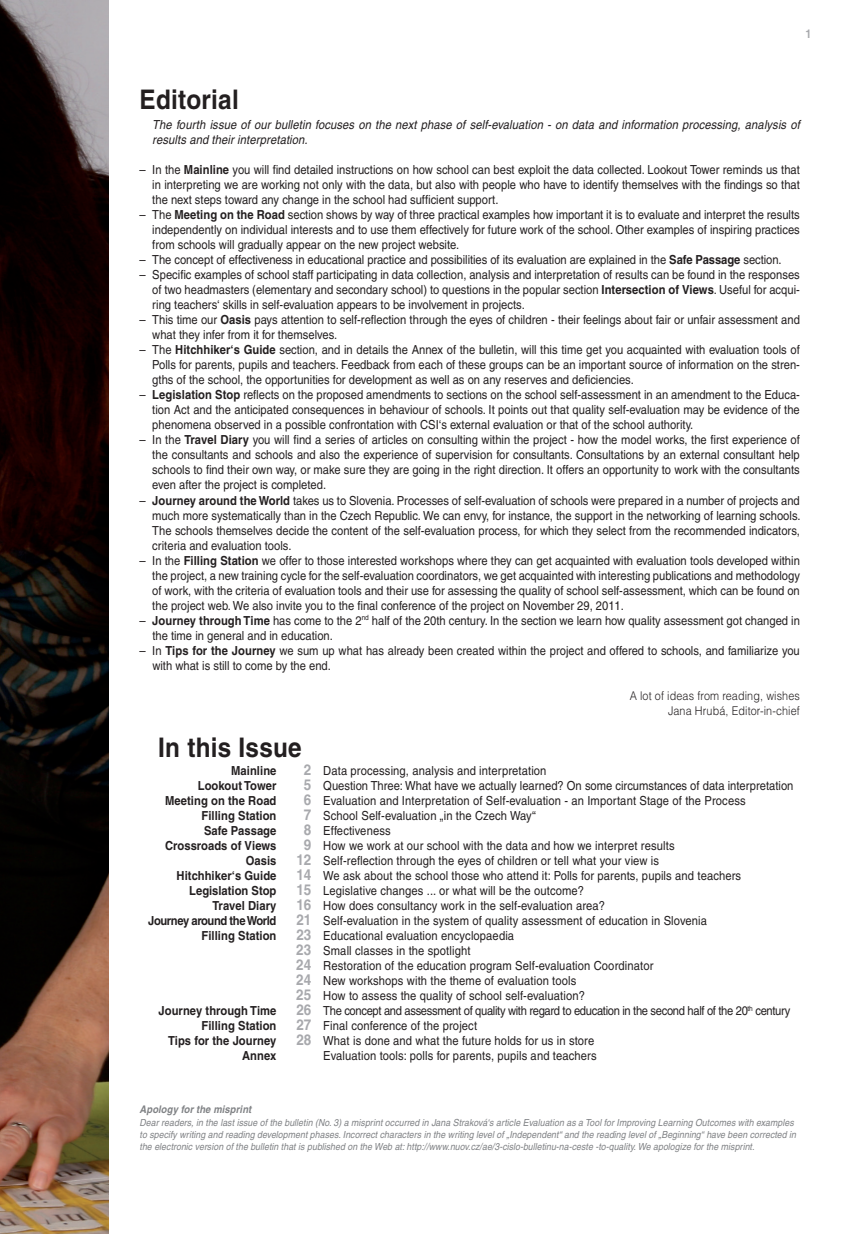
<style>
.page{position:relative;width:851px;height:1234px;background:#fff}
.page>*{position:absolute;margin:0;border:0;box-sizing:border-box;transform-origin:0 0}
.t1{font:700 27px "Helvetica CE";letter-spacing:.01em;color:#231f20;scale:.9 1}
.t2{font:700 15px/15px "Helvetica CE";letter-spacing:.005em;color:#a8a9ad;text-align:center;scale:.9 1}
.t3{font:12.45px/15px "Helvetica CE";color:#231f20;text-align:justify;scale:.9 1}
.t4{font:700 12.45px "Helvetica CE";letter-spacing:.005em;color:#231f20;scale:.9 1}
.t5{font:italic 12.45px/15px "Helvetica CE";letter-spacing:.01em;color:#231f20;scale:.9 1}
.t6{font:12.45px "Helvetica CE";letter-spacing:-.03em;color:#231f20;scale:.9 1}
.t7{font:700 12.45px "Helvetica CE";letter-spacing:-.035em;color:#231f20;scale:.9 1}
.t8{font:300 12px/15px "Helvetica CE";letter-spacing:.01em;color:#231f20;text-align:right;scale:.9 1}
.t9{font:700 12px "Helvetica CE";color:#a8a9ad;scale:.9 1}
.t10{font:italic 700 10.5px "Helvetica CE";letter-spacing:.01em;color:#808285;scale:.9 1}
.t11{font:italic 9.75px/12px "Helvetica CE";letter-spacing:.005em;color:#808285;scale:.9 1}
.s1{font-weight:700}
</style>
<div class="page">
<img style="left:0;top:0;width:108px;height:1233px">
<h1 class="t1" style="left:139px;top:83px;width:112px">Editorial</h1>
<p class="t9" style="left:805px;top:26px;width:8px">1</p>
<p class="t5" style="left:152px;top:117px;width:721px">The fourth issue of our bulletin focuses on the next phase of self-evaluation - on data and information processing, analysis of results and their interpretation.</p>
<p class="t3" style="left:152px;top:162px;width:721px;text-indent:-13px">– In the <span class="s1">Mainline</span> you will find detailed instructions on how school can best exploit the data collected. Lookout Tower reminds us that in interpreting we are working not only with the data, but also with people who have to identify themselves with the findings so that the next steps toward any change in the school had sufficient support.</p>
<p class="t3" style="left:152px;top:207px;width:720px;text-indent:-13px">– The <span class="s1">Meeting on the Road</span> section shows by way of three practical examples how important it is to evaluate and interpret the results independently on individual interests and to use them effectively for future work of the school. Other examples of inspiring practices from schools will gradually appear on the new project website.</p>
<p class="t3" style="left:139px;top:252px;width:715px">– The concept of effectiveness in educational practice and possibilities of its evaluation are explained in the <span class="s1">Safe Passage</span> section.</p>
<p class="t3" style="left:152px;top:267px;width:721px;text-indent:-13px">– Specific examples of school staff participating in data collection, analysis and interpretation of results can be found in the responses of two headmasters (elementary and secondary school) to questions in the popular section <span class="s1">Intersection of Views</span>. Useful for acqui&shy;ring teachers‘ skills in self-evaluation appears to be involvement in projects.</p>
<p class="t3" style="left:152px;top:312px;width:721px;text-indent:-13px">– This time our <span class="s1">Oasis</span> pays attention to self-reflection through the eyes of children - their feelings about fair or unfair assessment and what they infer from it for themselves.</p>
<p class="t3" style="left:152px;top:342px;width:721px;text-indent:-13px">– The <span class="s1">Hitchhiker‘s Guide</span> section, and in details the Annex of the bulletin, will this time get you acquainted with evaluation tools of Polls for parents, pupils and teachers. Feedback from each of these groups can be an important source of information on the stren&shy;gths of the school, the opportunities for development as well as on any reserves and deficiencies.</p>
<p class="t3" style="left:152px;top:387px;width:721px;text-indent:-13px">– <span class="s1">Legislation Stop</span> reflects on the proposed amendments to sections on the school self-assessment in an amendment to the Educa&shy;tion Act and the anticipated consequences in behaviour of schools. It points out that quality self-evaluation may be evidence of the phenomena observed in a possible confrontation with CSI‘s external evaluation or that of the school authority.</p>
<p class="t3" style="left:152px;top:432px;width:721px;text-indent:-13px">– In the <span class="s1">Travel Diary</span> you will find a series of articles on consulting within the project - how the model works, the first experience of the consultants and schools and also the experience of supervision for consultants. Consultations by an external consultant help schools to find their own way, or make sure they are going in the right direction. It offers an opportunity to work with the consultants even after the project is completed.</p>
<p class="t3" style="left:152px;top:492px;width:721px;text-indent:-13px">– <span class="s1">Journey around the World</span> takes us to Slovenia. Processes of self-evaluation of schools were prepared in a number of projects and much more systematically than in the Czech Republic. We can envy, for instance, the support in the networking of learning schools.<br>The schools themselves decide the content of the self-evaluation process, for which they select from the recommended indicators, criteria and evaluation tools.</p>
<p class="t3" style="left:152px;top:552px;width:721px;text-indent:-13px">– In the <span class="s1">Filling Station</span> we offer to those interested workshops where they can get acquainted with evaluation tools developed within the project, a new training cycle for the self-evaluation coordinators, we get acquainted with interesting publications and methodology of work, with the criteria of evaluation tools and their use for assessing the quality of school self-assessment, which can be found on the project web. We also invite you to the final conference of the project on November 29, 2011.</p>
<p class="t3" style="left:152px;top:612px;width:721px;text-indent:-13px">– <span class="s1">Journey through Time</span> has come to the 2<sup>nd</sup> half of the 20th century. In the section we learn how quality assessment got changed in the time in general and in education.</p>
<p class="t3" style="left:152px;top:642px;width:720px;text-indent:-13px">– In <span class="s1">Tips for the Journey</span> we sum up what has already been created within the project and offered to schools, and familiarize you with what is still to come by the end.</p>
<h1 class="t1" style="left:158px;top:730px;width:161px">In this Issue</h1>
<p class="t8" style="left:629px;top:687px;width:191px">A lot of ideas from reading, wishes<br>Jana Hrubá, Editor-in-chief</p>
<p class="t2" style="left:296px;top:761px;width:18px">2<br>5<br>6<br>7<br>8<br>9<br>12<br>14<br>15<br>16<br>21<br>23<br>23<br>24<br>24<br>25<br>26<br>27<br>28</p>
<p class="t4" style="left:231px;top:762px;width:52px">Mainline</p>
<p class="t3" style="left:323px;top:762px;width:249px">Data processing, analysis and interpretation</p>
<p class="t4" style="left:198px;top:777px;width:89px">Lookout Tower</p>
<p class="t3" style="left:323px;top:777px;width:524px">Question Three: What have we actually learned? On some circumstances of data interpretation</p>
<p class="t4" style="left:165px;top:792px;width:125px">Meeting on the Road</p>
<p class="t3" style="left:323px;top:792px;width:471px">Evaluation and Interpretation of Self-evaluation - an Important Stage of the Process</p>
<p class="t4" style="left:201px;top:807px;width:85px">Filling Station</p>
<p class="t3" style="left:323px;top:807px;width:237px">School Self-evaluation „in the Czech Way“</p>
<p class="t4" style="left:204px;top:822px;width:82px">Safe Passage</p>
<p class="t3" style="left:323px;top:822px;width:76px">Effectiveness</p>
<p class="t4" style="left:165px;top:837px;width:125px">Crossroads of Views</p>
<p class="t3" style="left:323px;top:837px;width:392px">How we work at our school with the data and how we interpret results</p>
<p class="t4" style="left:246px;top:852px;width:36px">Oasis</p>
<p class="t3" style="left:323px;top:852px;width:374px">Self-reflection through the eyes of children or tell what your view is</p>
<p class="t4" style="left:176px;top:867px;width:112px">Hitchhiker‘s Guide</p>
<p class="t3" style="left:323px;top:867px;width:466px">We ask about the school those who attend it: Polls for parents, pupils and teachers</p>
<p class="t4" style="left:189px;top:882px;width:98px">Legislation Stop</p>
<p class="t3" style="left:323px;top:882px;width:291px">Legislative changes ... or what will be the outcome?</p>
<p class="t4" style="left:212px;top:897px;width:72px">Travel Diary</p>
<p class="t3" style="left:323px;top:897px;width:315px">How does consultancy work in the self-evaluation area?</p>
<p class="t7" style="left:148px;top:912px;width:144px">Journey around the World</p>
<p class="t3" style="left:323px;top:912px;width:428px">Self-evaluation in the system of quality assessment of education in Slovenia</p>
<p class="t4" style="left:201px;top:927px;width:85px">Filling Station</p>
<p class="t3" style="left:323px;top:927px;width:368px;text-align:left">Educational evaluation encyclopaedia<br>Small classes in the spotlight<br>Restoration of the education program Self-evaluation Coordinator New workshops with the theme of evaluation tools<br>How to assess the quality of school self-evaluation?</p>
<p class="t4" style="left:158px;top:1002px;width:132px">Journey through Time</p>
<p class="t6" style="left:323px;top:1003px;width:520px">The concept and assessment of quality with regard to education in the second half of the 20<sup>th</sup> century</p>
<p class="t4" style="left:201px;top:1017px;width:85px">Filling Station</p>
<p class="t3" style="left:323px;top:1017px;width:172px">Final conference of the project</p>
<p class="t4" style="left:168px;top:1032px;width:122px">Tips for the Journey</p>
<p class="t3" style="left:323px;top:1032px;width:303px">What is done and what the future holds for us in store</p>
<p class="t4" style="left:242px;top:1047px;width:40px">Annex</p>
<p class="t3" style="left:323px;top:1047px;width:305px">Evaluation tools: polls for parents, pupils and teachers</p>
<p class="t10" style="left:139px;top:1102px;width:126px">Apology for the misprint</p>
<p class="t11" style="left:139px;top:1116px;width:731px">Dear readers, in the last issue of the bulletin (No. 3) a misprint occurred in Jana Straková‘s article Evaluation as a Tool for Improving Learning Outcomes with examples to specify writing and reading development phases. Incorrect characters in the writing level of „Independent“ and the reading level of „Beginning“ have been corrected in the electronic version of the bulletin that is published on the Web at: http://www.nuov.cz/ae/3-cislo-bulletinu-na-ceste -to-quality. We apologize for the misprint.</p>
</div>
